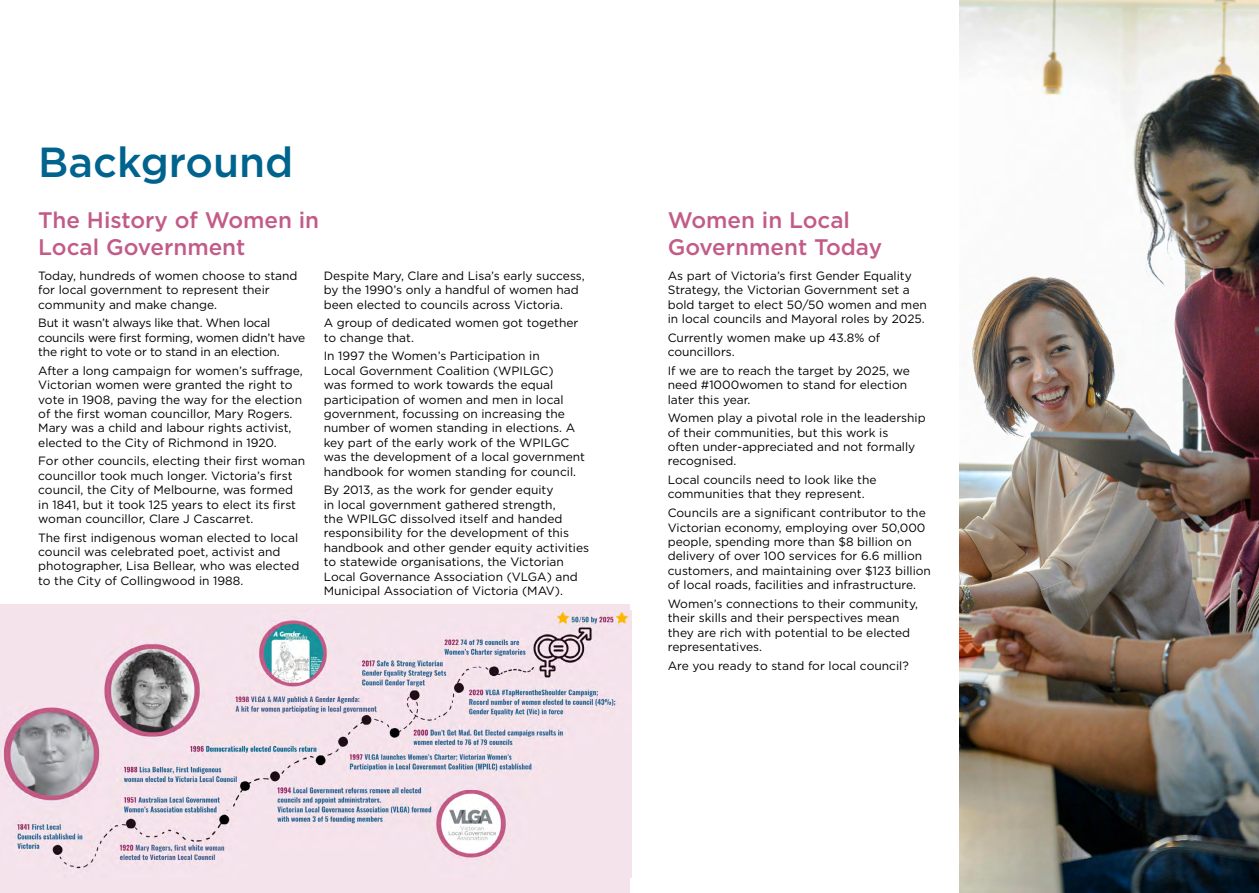
<style>
.page{position:relative;width:1259px;height:893px;background:#fff}
.page>*{position:absolute;margin:0;border:0;box-sizing:border-box;transform-origin:0 0}
.t1{font:500 42px "Gotham";color:#00638d}
.t2{font:500 22.5px/27px "Gotham";color:#c25b88}
.t3{font:12px/14.4px "Gotham";color:#000}
.t4{font:12px/14.4px "Gotham";letter-spacing:-.02em;color:#000}
</style>
<div class="page">
<div style="left:0;top:605px;width:629px;height:288px;background:#f4e3eb"></div>
<img style="left:959px;top:0;width:300px;height:893px">
<img style="left:4px;top:610px;width:627px;height:267px">
<h1 class="t1" style="left:38px;top:135px;width:256px">Background</h1>
<h2 class="t2" style="left:38px;top:206px;width:282px">The History of Women in<br>Local Government</h2>
<p class="t3" style="left:38px;top:268px;width:261px">Today, hundreds of women choose to stand for local government to represent their community and make change.</p>
<p class="t4" style="left:38px;top:316px;width:268px">But it wasn’t always like that. When local councils were first forming, women didn’t have the right to vote or to stand in an election.</p>
<p class="t3" style="left:38px;top:363px;width:266px">After a long campaign for women’s suffrage, Victorian women were granted the right to vote in 1908, paving the way for the election of the first woman councillor, Mary Rogers.<br>Mary was a child and labour rights activist, elected to the City of Richmond in 1920.</p>
<p class="t3" style="left:38px;top:454px;width:268px">For other councils, electing their first woman councillor took much longer. Victoria’s first council, the City of Melbourne, was formed in 1841, but it took 125 years to elect its first woman councillor, Clare J Cascarret.</p>
<p class="t3" style="left:38px;top:530px;width:262px">The first indigenous woman elected to local council was celebrated poet, activist and photographer, Lisa Bellear, who was elected to the City of Collingwood in 1988.</p>
<p class="t3" style="left:324px;top:268px;width:263px">Despite Mary, Clare and Lisa’s early success, by the 1990’s only a handful of women had been elected to councils across Victoria.</p>
<p class="t3" style="left:324px;top:316px;width:256px">A group of dedicated women got together to change that.</p>
<p class="t3" style="left:324px;top:349px;width:263px">In 1997 the Women’s Participation in<br>Local Government Coalition (WPILGC)<br>was formed to work towards the equal participation of women and men in local government, focussing on increasing the number of women standing in elections. A key part of the early work of the WPILGC was the development of a local government handbook for women standing for council.</p>
<p class="t3" style="left:324px;top:482px;width:267px">By 2013, as the work for gender equity<br>in local government gathered strength,<br>the WPILGC dissolved itself and handed responsibility for the development of this handbook and other gender equity activities to statewide organisations, the Victorian Local Governance Association (VLGA) and Municipal Association of Victoria (MAV).</p>
<h2 class="t2" style="left:668px;top:206px;width:216px">Women in Local<br>Government Today</h2>
<p class="t3" style="left:668px;top:268px;width:261px">As part of Victoria’s first Gender Equality Strategy, the Victorian Government set a bold target to elect 50/50 women and men in local councils and Mayoral roles by 2025.</p>
<p class="t3" style="left:668px;top:330px;width:214px">Currently women make up 43.8% of councillors.</p>
<p class="t3" style="left:668px;top:363px;width:244px">If we are to reach the target by 2025, we need #1000women to stand for election later this year.</p>
<p class="t3" style="left:668px;top:410px;width:259px">Women play a pivotal role in the leadership of their communities, but this work is<br>often under-appreciated and not formally recognised.</p>
<p class="t3" style="left:668px;top:472px;width:210px">Local councils need to look like the communities that they represent.</p>
<p class="t3" style="left:668px;top:505px;width:265px">Councils are a significant contributor to the Victorian economy, employing over 50,000 people, spending more than $8 billion on delivery of over 100 services for 6.6 million customers, and maintaining over $123 billion of local roads, facilities and infrastructure.</p>
<p class="t3" style="left:668px;top:596px;width:252px">Women’s connections to their community, their skills and their perspectives mean they are rich with potential to be elected representatives.</p>
<p class="t3" style="left:668px;top:658px;width:242px">Are you ready to stand for local council?</p>
</div>
